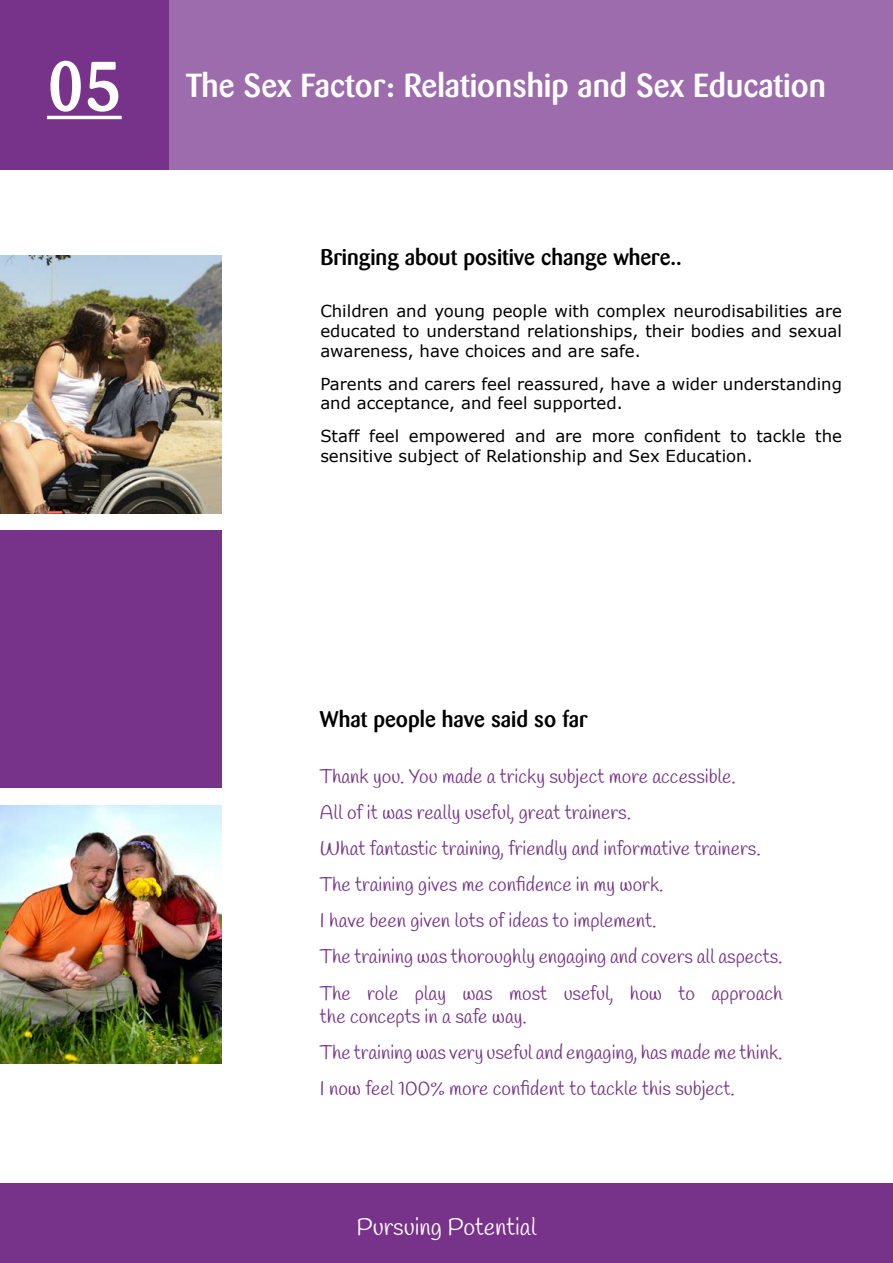
<style>
.page{position:relative;width:893px;height:1263px;background:#fff}
.page>*{position:absolute;margin:0;border:0;box-sizing:border-box;transform-origin:0 0}
.t1{font:500 33px "Barmeno";color:#fff}
.t2{font:24px "Handlee";color:#fff}
.t3{font:500 22.5px "Barmeno";color:#000}
.t4{font:19.5px/36.2px "Handlee";color:#77328a}
.t5{font:16.5px/19.8px "Verdana";color:#000}
.s1{font-size:69px}
</style>
<div class="page">
<img style="left:0;top:256px;width:221px;height:257px">
<div style="left:0;top:530px;width:221px;height:258px;background:#77328a"></div>
<img style="left:0;top:805px;width:221px;height:258px">
<div style="left:0;top:1184px;width:893px;height:79px;background:#77328a"></div>
<div style="left:0;top:0;width:893px;height:169px;background:#9c6cac"></div>
<div style="left:0;top:0;width:169px;height:169px;background:#77328a"></div>
<hr style="left:47px;top:116px;width:75px;height:3px;background:#fff">
<h1 class="t1" style="left:47px;top:66px;width:780px"><span class="s1">05</span> The Sex Factor: Relationship and Sex Education</h1>
<p class="t3" style="left:320px;top:244px;width:363px">Bringing about positive change where..</p>
<p class="t5" style="left:320px;top:302px;width:523px;text-align:justify">Children and young people with complex neurodisabilities are educated to understand relationships, their bodies and sexual awareness, have choices and are safe.</p>
<p class="t5" style="left:320px;top:374px;width:523px">Parents and carers feel reassured, have a wider understanding and acceptance, and feel supported.</p>
<p class="t5" style="left:320px;top:426px;width:523px">Staff feel empowered and are more confident to tackle the sensitive subject of Relationship and Sex Education.</p>
<p class="t3" style="left:320px;top:705px;width:269px">What people have said so far</p>
<p class="t4" style="left:320px;top:759px;width:464px">Thank you. You made a tricky subject more accessible.<br>All of it was really useful, great trainers.<br>What fantastic training, friendly and informative trainers.<br>The training gives me confidence in my work.<br>I have been given lots of ideas to implement.<br>The training was thoroughly engaging and covers all aspects.<br>The role play was most useful, how to approach</p>
<p class="t4" style="left:320px;top:1000px;width:464px">the concepts in a safe way.<br>The training was very useful and engaging, has made me think.<br>I now feel 100% more confident to tackle this subject.</p>
<p class="t2" style="left:357px;top:1212px;width:181px">Pursuing Potential</p>
</div>
